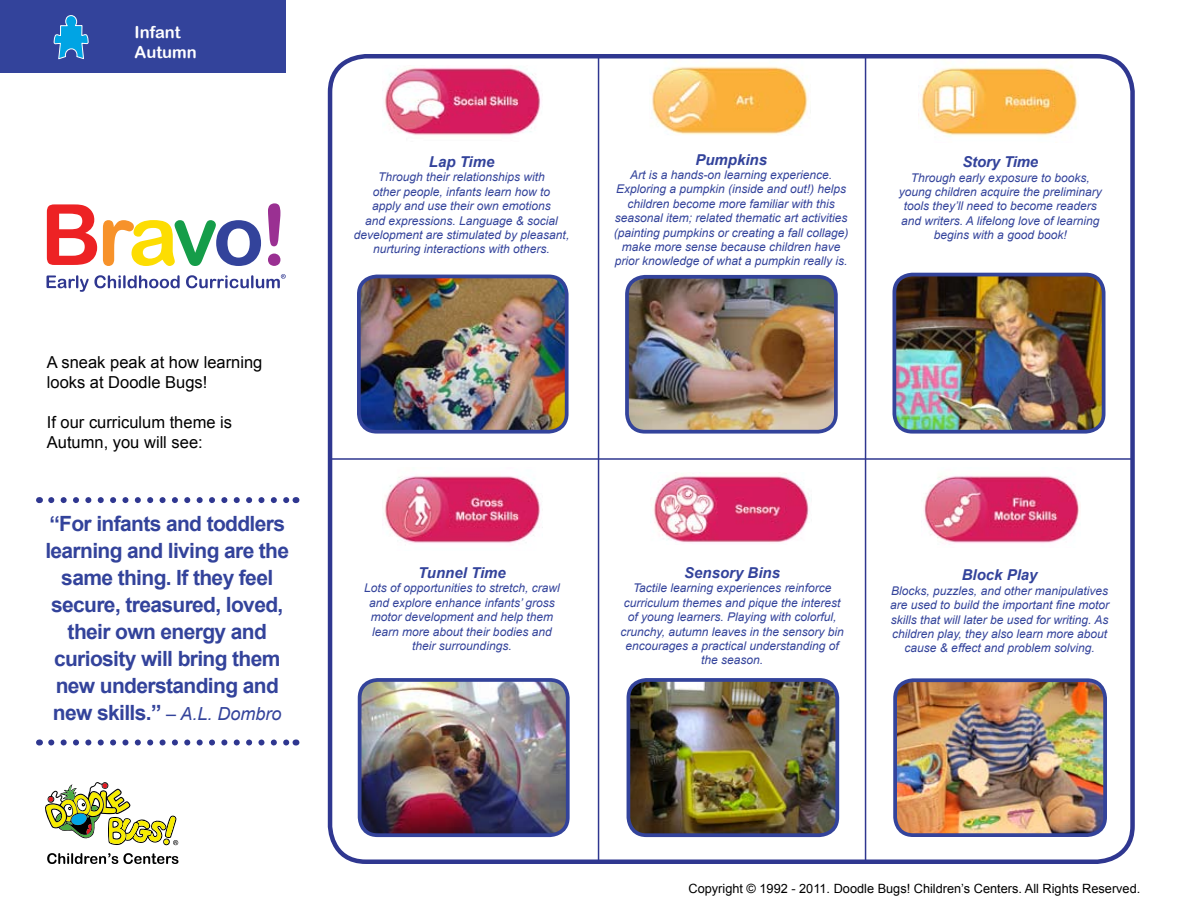
<style>
.page{position:relative;width:1188px;height:918px;background:#fff}
.page>*{position:absolute;margin:0;border:0;box-sizing:border-box;transform-origin:0 0}
.t1{font:700 21px/27px "Arial";letter-spacing:-.03em;color:#33439b;text-align:center}
.t2{font:16.5px/19.8px "Arial";color:#000}
.t3{font:16.5px/19.8px "Arial Rounded MT Bold";color:#fff}
.t4{font:italic 700 15px "Arial";color:#33439b}
.t5{font:12.75px "Arial";color:#000}
.t6{font:italic 12px/14.4px "Arial";color:#33439b;text-align:center}
.s1{font-weight:400;font-style:italic;font-size:18px}
</style>
<div class="page">
<img style="left:652px;top:60px;width:156px;height:75px">
<div style="left:328px;top:54px;width:807px;height:810px;border:4px solid #2f3790;border-radius:36px"></div>
<hr style="left:865px;top:54px;width:1px;height:808px;background:#2f3790">
<hr style="left:598px;top:56px;width:1px;height:805px;background:#2f3790">
<hr style="left:329px;top:458px;width:802px;height:2px;background:#2f3790">
<img style="left:384px;top:66px;width:157px;height:70px">
<img style="left:923px;top:476px;width:156px;height:67px">
<svg style="left:47px;top:204px;width:50px;height:61px"></svg>
<svg style="left:103px;top:220px;width:158px;height:46px"></svg>
<svg style="left:268px;top:203px;width:12px;height:63px"></svg>
<svg style="left:46px;top:275px;width:134px;height:17px"></svg>
<svg style="left:186px;top:274px;width:100px;height:14px"></svg>
<div style="left:0;top:0;width:285px;height:73px;background:#33439b"></div>
<svg style="left:54px;top:15px;width:35px;height:45px"></svg>
<img style="left:628px;top:683px;width:209px;height:152px">
<div style="left:627px;top:678px;width:212px;height:159px;border:4px solid #33439b;border-radius:18px"></div>
<img style="left:360px;top:683px;width:205px;height:152px">
<div style="left:358px;top:678px;width:212px;height:159px;border:4px solid #33439b;border-radius:18px"></div>
<img style="left:359px;top:276px;width:205px;height:153px">
<div style="left:357px;top:275px;width:212px;height:159px;border:4px solid #33439b;border-radius:18px"></div>
<img style="left:898px;top:683px;width:204px;height:149px">
<div style="left:893px;top:678px;width:214px;height:159px;border:4px solid #33439b;border-radius:18px"></div>
<img style="left:897px;top:278px;width:204px;height:151px">
<div style="left:892px;top:273px;width:214px;height:161px;border:4px solid #33439b;border-radius:18px"></div>
<img style="left:630px;top:280px;width:203px;height:149px">
<div style="left:625px;top:275px;width:213px;height:159px;border:4px solid #33439b;border-radius:18px"></div>
<svg style="left:47px;top:853px;width:131px;height:11px"></svg>
<svg style="left:45px;top:782px;width:133px;height:64px"></svg>
<img style="left:921px;top:59px;width:157px;height:78px">
<img style="left:653px;top:475px;width:157px;height:68px">
<img style="left:383px;top:476px;width:158px;height:67px">
<svg style="left:51px;top:497px;width:238px;height:6px"></svg>
<svg style="left:51px;top:740px;width:238px;height:6px"></svg>
<h2 class="t3" style="left:135px;top:22px;width:64px">Infant<br>Autumn</h2>
<h2 class="t2" style="left:47px;top:353px;width:217px">A sneak peak at how learning looks at Doodle Bugs!</h2>
<h2 class="t2" style="left:47px;top:412px;width:187px">If our curriculum theme is<br>Autumn, you will see:</h2>
<h1 class="t1" style="left:45px;top:511px;width:245px">“For infants and toddlers learning and living are the same thing. If they feel secure, treasured, loved, their own energy and curiosity will bring them new understanding and new skills.” <span class="s1">– A.L. Dombro</span></h1>
<p class="t4" style="left:429px;top:152px;width:67px">Lap Time</p>
<p class="t6" style="left:354px;top:170px;width:217px">Through their relationships with<br>other people, infants learn how to<br>apply and use their own emotions<br>and expressions. Language &amp; social development are stimulated by pleasant, nurturing interactions with others.</p>
<p class="t4" style="left:695px;top:150px;width:73px">Pumpkins</p>
<p class="t6" style="left:614px;top:168px;width:236px">Art is a hands-on learning experience.<br>Exploring a pumpkin (inside and out!) helps children become more familiar with this seasonal item; related thematic art activities (painting pumpkins or creating a fall collage) make more sense because children have prior knowledge of what a pumpkin really is.</p>
<p class="t4" style="left:962px;top:152px;width:77px">Story Time</p>
<p class="t6" style="left:899px;top:170px;width:204px">Through early exposure to books, young children acquire the preliminary tools they’ll need to become readers and writers. A lifelong love of learning begins with a good book!</p>
<p class="t4" style="left:418px;top:563px;width:89px">Tunnel Time</p>
<p class="t6" style="left:364px;top:581px;width:197px">Lots of opportunities to stretch, crawl and explore enhance infants’ gross motor development and help them learn more about their bodies and their surroundings.</p>
<p class="t4" style="left:684px;top:563px;width:97px">Sensory Bins</p>
<p class="t6" style="left:621px;top:581px;width:225px">Tactile learning experiences reinforce curriculum themes and pique the interest of young learners. Playing with colorful, crunchy, autumn leaves in the sensory bin encourages a practical understanding of the season.</p>
<p class="t4" style="left:962px;top:565px;width:77px">Block Play</p>
<p class="t6" style="left:890px;top:584px;width:220px">Blocks, puzzles, and other manipulatives are used to build the important fine motor skills that will later be used for writing. As children play, they also learn more about cause &amp; effect and problem solving.</p>
<p class="t5" style="left:688px;top:880px;width:453px">Copyright © 1992 - 2011. Doodle Bugs! Children’s Centers. All Rights Reserved.</p>
</div>
